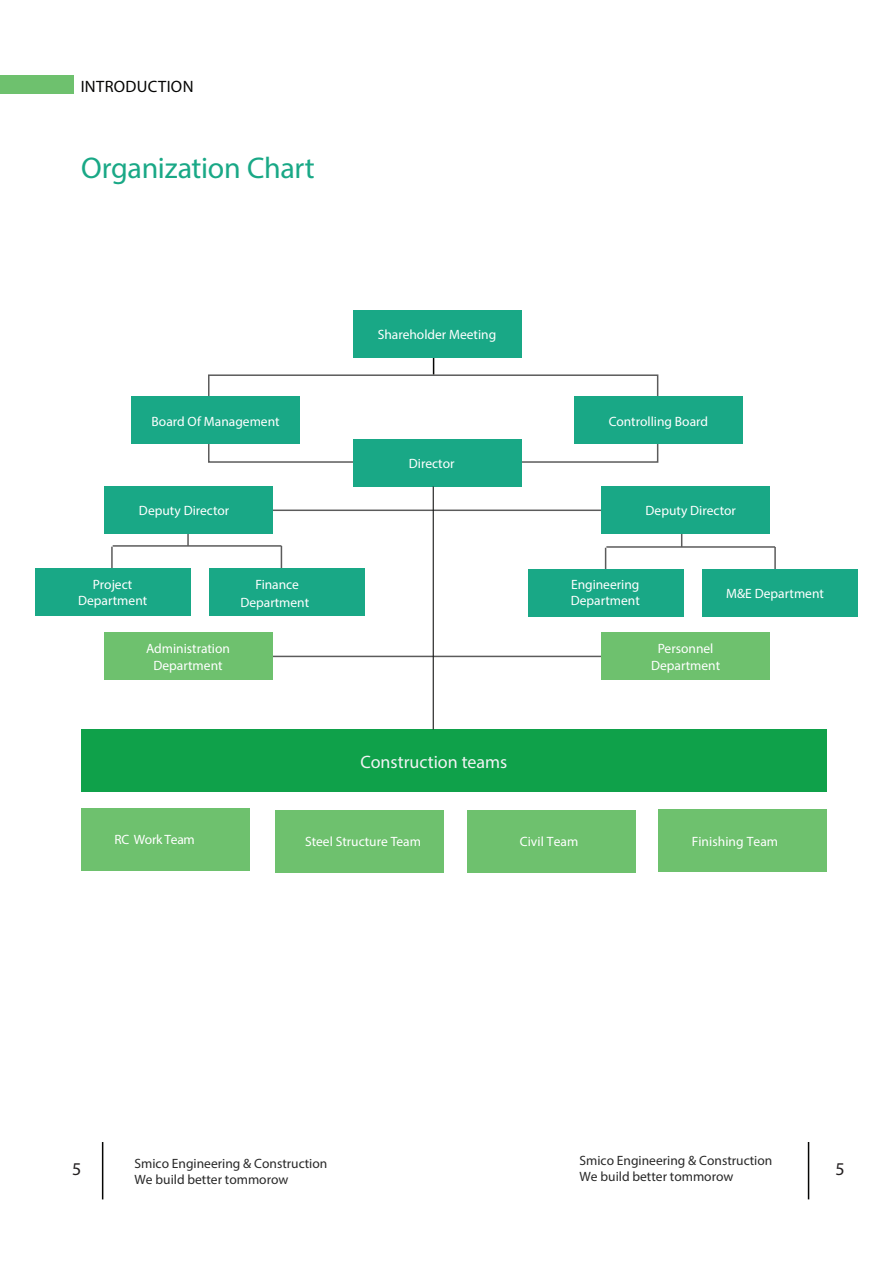
<style>
.page{position:relative;width:893px;height:1263px;background:#fff}
.page>*{position:absolute;margin:0;border:0;box-sizing:border-box;transform-origin:0 0}
.t1{font:30px "Myriad Pro";letter-spacing:-.01em;color:#19a886}
.t2{font:18px "Myriad Pro";color:#f2f3f4}
.t3{font:18px "Myriad Pro";color:#231f20}
.t4{font:16.5px "Myriad Pro";letter-spacing:.02em;color:#050504}
.t5{font:13.5px/16.2px "Myriad Pro";color:#fff;text-align:center}
.t6{font:13.5px/16.2px "Myriad Pro";color:#282828}
.t7{font:13.5px "Myriad Pro";letter-spacing:-.025em;color:#fff}
</style>
<div class="page">
<hr style="left:102px;top:1142px;width:1px;height:57px;background:#050504">
<hr style="left:808px;top:1142px;width:1px;height:57px;background:#050504">
<div style="left:0;top:75px;width:74px;height:18px;background:#6ec16e"></div>
<div style="left:208px;top:374px;width:450px;height:89px;border:2px solid #5b5b5b"></div>
<hr style="left:187px;top:511px;width:2px;height:35px;background:#5b5b5b">
<hr style="left:111px;top:547px;width:2px;height:46px;background:#5b5b5b">
<hr style="left:281px;top:546px;width:1px;height:46px;background:#5b5b5b">
<hr style="left:113px;top:545px;width:168px;height:2px;background:#5b5b5b">
<hr style="left:433px;top:334px;width:1px;height:40px;background:#050504">
<div style="left:353px;top:310px;width:168px;height:47px;background:#19a886"></div>
<div style="left:131px;top:397px;width:169px;height:47px;background:#19a886"></div>
<div style="left:574px;top:397px;width:169px;height:47px;background:#19a886"></div>
<div style="left:353px;top:439px;width:168px;height:47px;background:#19a886"></div>
<div style="left:35px;top:568px;width:155px;height:48px;background:#19a886"></div>
<div style="left:209px;top:568px;width:155px;height:48px;background:#19a886"></div>
<div style="left:81px;top:809px;width:169px;height:62px;background:#6ec16e"></div>
<div style="left:275px;top:810px;width:169px;height:62px;background:#6ec16e"></div>
<div style="left:467px;top:810px;width:169px;height:62px;background:#6ec16e"></div>
<div style="left:81px;top:729px;width:746px;height:63px;background:#0fa14a"></div>
<hr style="left:131px;top:509px;width:535px;height:2px;background:#5b5b5b">
<hr style="left:681px;top:512px;width:1px;height:35px;background:#5b5b5b">
<hr style="left:119px;top:656px;width:555px;height:1px;background:#5b5b5b">
<div style="left:601px;top:633px;width:169px;height:47px;background:#6ec16e"></div>
<div style="left:601px;top:486px;width:169px;height:48px;background:#19a886"></div>
<hr style="left:605px;top:548px;width:1px;height:46px;background:#5b5b5b">
<hr style="left:774px;top:547px;width:2px;height:46px;background:#5b5b5b">
<hr style="left:606px;top:546px;width:169px;height:2px;background:#5b5b5b">
<div style="left:529px;top:569px;width:155px;height:48px;background:#19a886"></div>
<div style="left:703px;top:569px;width:155px;height:48px;background:#19a886"></div>
<div style="left:104px;top:486px;width:168px;height:48px;background:#19a886"></div>
<div style="left:104px;top:633px;width:168px;height:47px;background:#6ec16e"></div>
<div style="left:658px;top:809px;width:169px;height:63px;background:#6ec16e"></div>
<hr style="left:433px;top:486px;width:1px;height:243px;background:#050504">
<p class="t4" style="left:81px;top:77px;width:114px">INTRODUCTION</p>
<h1 class="t1" style="left:81px;top:150px;width:235px">Organization Chart</h1>
<p class="t5" style="left:378px;top:326px;width:120px">Shareholder Meeting</p>
<p class="t5" style="left:152px;top:413px;width:130px">Board Of Management</p>
<p class="t5" style="left:609px;top:413px;width:101px">Controlling Board</p>
<p class="t5" style="left:409px;top:455px;width:47px">Director</p>
<p class="t5" style="left:139px;top:502px;width:92px">Deputy Director</p>
<p class="t5" style="left:646px;top:502px;width:92px">Deputy Director</p>
<p class="t5" style="left:78px;top:576px;width:71px">Project<br>Department</p>
<p class="t5" style="left:240px;top:575px;width:70px;line-height:17.7px">Finance<br>Department</p>
<p class="t5" style="left:571px;top:576px;width:71px;text-align:left">Engineering<br>Department</p>
<p class="t5" style="left:726px;top:585px;width:99px">M&amp;E Department</p>
<p class="t5" style="left:146px;top:640px;width:85px">Administration<br>Department</p>
<p class="t5" style="left:651px;top:640px;width:71px">Personnel<br>Department</p>
<h2 class="t2" style="left:360px;top:751px;width:148px">Construction teams</h2>
<p class="t7" style="left:114px;top:831px;width:82px">RC Work Team</p>
<p class="t5" style="left:305px;top:833px;width:117px">Steel Structure Team</p>
<p class="t5" style="left:520px;top:833px;width:60px">Civil Team</p>
<p class="t5" style="left:692px;top:833px;width:88px">Finishing Team</p>
<p class="t6" style="left:135px;top:1155px;width:194px">Smico Engineering &amp; Construction<br>We build better tommorow</p>
<p class="t6" style="left:580px;top:1152px;width:194px">Smico Engineering &amp; Construction<br>We build better tommorow</p>
<h2 class="t3" style="left:72px;top:1157px;width:11px">5</h2>
<h2 class="t3" style="left:836px;top:1157px;width:11px">5</h2>
</div>
